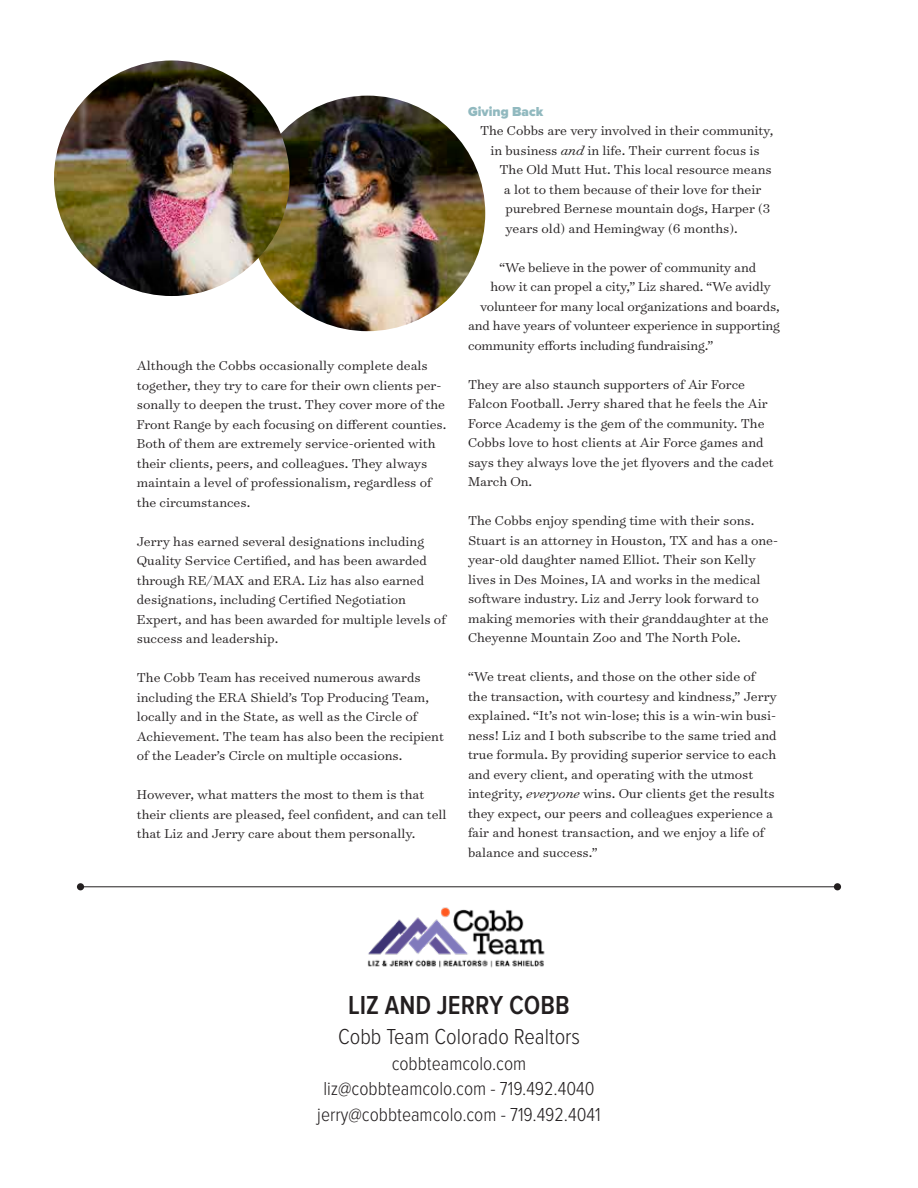
<style>
.page{position:relative;width:918px;height:1188px;background:#fff}
.page>*{position:absolute;margin:0;border:0;box-sizing:border-box;transform-origin:0 0}
.t1{font:600 27px "Proxima Nova Cond";color:#231f20}
.t2{font:300 22.5px "Proxima Nova Cond";color:#231f20}
.t3{font:300 19.5px/25.5px "Proxima Nova Cond";color:#231f20;text-align:center}
.t4{font:300 14.7px/19.5px "Surveyor Text";color:#231f20}
.t5{font:900 13.5px "Proxima Nova";color:#91b9bf}
.s1{font-style:italic}
</style>
<div class="page">
<img style="left:250px;top:96px;width:235px;height:235px;border-radius:118px">
<img style="left:54px;top:60px;width:236px;height:236px;border-radius:118px">
<hr style="left:80px;top:886px;width:758px;height:1px;background:#231f20">
<div style="left:834px;top:883px;width:7px;height:7px;background:#231f20;border-radius:50%"></div>
<div style="left:77px;top:883px;width:7px;height:7px;background:#231f20;border-radius:50%"></div>
<img style="left:367px;top:907px;width:178px;height:61px">
<p class="t4" style="left:137px;top:355px;width:311px">Although the Cobbs occasionally complete deals together, they try to care for their own clients per&shy;sonally to deepen the trust. They cover more of the Front Range by each focusing on different counties.<br>Both of them are extremely service-oriented with their clients, peers, and colleagues. They always maintain a level of professionalism, regardless of the circumstances.</p>
<p class="t4" style="left:137px;top:531px;width:311px">Jerry has earned several designations including Quality Service Certified, and has been awarded through RE/MAX and ERA. Liz has also earned designations, including Certified Negotiation Expert, and has been awarded for multiple levels of success and leadership.</p>
<p class="t4" style="left:137px;top:667px;width:309px">The Cobb Team has received numerous awards including the ERA Shield’s Top Producing Team, locally and in the State, as well as the Circle of Achievement. The team has also been the recipient of the Leader’s Circle on multiple occasions.</p>
<p class="t4" style="left:137px;top:784px;width:311px">However, what matters the most to them is that their clients are pleased, feel confident, and can tell that Liz and Jerry care about them personally.</p>
<p class="t5" style="left:468px;top:105px;width:77px">Giving Back</p>
<p class="t4" style="left:480px;top:120px;width:295px">The Cobbs are very involved in their community,</p>
<p class="t4" style="left:491px;top:140px;width:271px">in business <span class="s1">and</span> in life. Their current focus is</p>
<p class="t4" style="left:499px;top:159px;width:274px">The Old Mutt Hut. This local resource means</p>
<p class="t4" style="left:504px;top:179px;width:259px">a lot to them because of their love for their</p>
<p class="t4" style="left:506px;top:198px;width:266px">purebred Bernese mountain dogs, Harper (3</p>
<p class="t4" style="left:506px;top:218px;width:234px">years old) and Hemingway (6 months).</p>
<p class="t4" style="left:500px;top:257px;width:258px">“We believe in the power of community and</p>
<p class="t4" style="left:491px;top:276px;width:282px">how it can propel a city,” Liz shared. “We avidly</p>
<p class="t4" style="left:480px;top:296px;width:301px">volunteer for many local organizations and boards,</p>
<p class="t4" style="left:468px;top:315px;width:313px">and have years of volunteer experience in supporting</p>
<p class="t4" style="left:468px;top:335px;width:247px">community efforts including fundraising.”</p>
<p class="t4" style="left:468px;top:374px;width:307px">They are also staunch supporters of Air Force Falcon Football. Jerry shared that he feels the Air Force Academy is the gem of the community. The Cobbs love to host clients at Air Force games and says they always love the jet flyovers and the cadet March On.</p>
<p class="t4" style="left:468px;top:510px;width:312px">The Cobbs enjoy spending time with their sons.<br>Stuart is an attorney in Houston, TX and has a one&shy;year-old daughter named Elliot. Their son Kelly lives in Des Moines, IA and works in the medical software industry. Liz and Jerry look forward to making memories with their granddaughter at the Cheyenne Mountain Zoo and The North Pole.</p>
<p class="t4" style="left:468px;top:666px;width:311px">“We treat clients, and those on the other side of the transaction, with courtesy and kindness,” Jerry explained. “It’s not win-lose; this is a win-win busi&shy;ness! Liz and I both subscribe to the same tried and true formula. By providing superior service to each and every client, and operating with the utmost integrity, <span class="s1">everyone</span> wins. Our clients get the results they expect, our peers and colleagues experience a fair and honest transaction, and we enjoy a life of balance and success.”</p>
<h1 class="t1" style="left:348px;top:993px;width:223px">LIZ AND JERRY COBB</h1>
<h2 class="t2" style="left:338px;top:1026px;width:243px">Cobb Team Colorado Realtors</h2>
<h3 class="t3" style="left:317px;top:1051px;width:285px">cobbteamcolo.com liz@cobbteamcolo.com - 719.492.4040 jerry@cobbteamcolo.com - 719.492.4041</h3>
</div>
